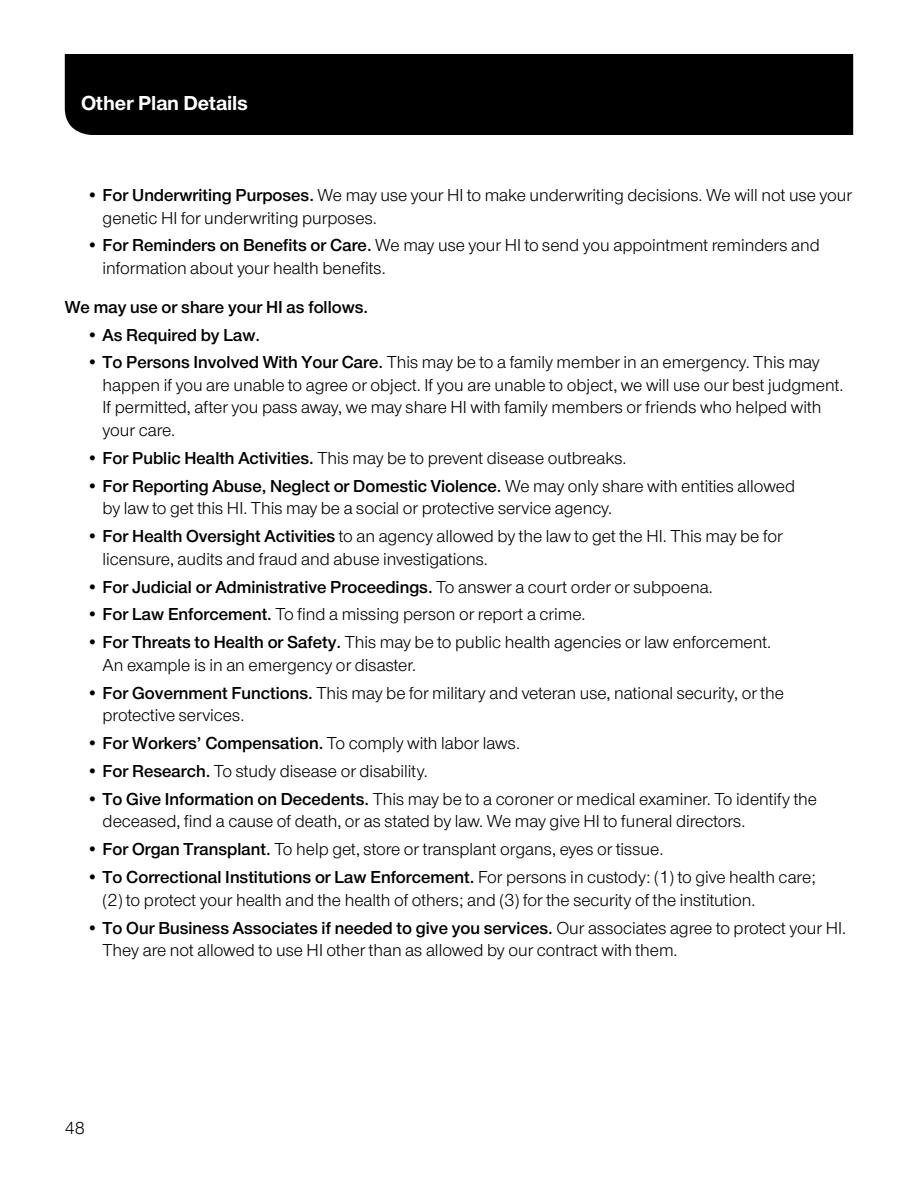
<style>
.page{position:relative;width:918px;height:1188px;background:#fff}
.page>*{position:absolute;margin:0;border:0;box-sizing:border-box;transform-origin:0 0}
.t1{font:700 21px "UHC Sans";color:#fff}
.t2{font:18px/22.5px "UHC Sans";color:#000}
.t3{font:600 18px "UHC Sans";color:#000}
.s1{font-weight:300}
.s2{font-weight:600}
.s3{font-weight:400}
</style>
<div class="page">
<div style="left:65px;top:54px;width:788px;height:81px;background:#000"></div>
<p class="t1" style="left:81px;top:88px;width:168px">Other Plan Details</p>
<p class="t2" style="left:103px;top:183px;width:751px;text-indent:-16px"><span class="s1">•</span> <span class="s2">For Underwriting Purposes.</span> We may use your HI to make underwriting decisions. We will not use your genetic HI for underwriting purposes.</p>
<p class="t2" style="left:103px;top:234px;width:719px;text-indent:-16px"><span class="s1">•</span> <span class="s2">For Reminders on Benefits or Care.</span> We may use your HI to send you appointment reminders and information about your health benefits.</p>
<h4 class="t3" style="left:65px;top:295px;width:305px">We may use or share your HI as follows.</h4>
<p class="t3" style="left:86px;top:323px;width:175px"><span class="s1">•</span> As Required by Law.</p>
<p class="t2" style="left:103px;top:351px;width:742px;text-indent:-16px"><span class="s1">•</span> <span class="s2">To Persons Involved With Your Care.</span> This may be to a family member in an emergency. This may happen if you are unable to agree or object. If you are unable to object, we will use our best judgment.<br>If permitted, after you pass away, we may share HI with family members or friends who helped with your care.</p>
<p class="t2" style="left:86px;top:446px;width:542px"><span class="s1">•</span> <span class="s2">For Public Health Activities.</span> This may be to prevent disease outbreaks.</p>
<p class="t2" style="left:103px;top:474px;width:694px;text-indent:-16px"><span class="s1">•</span> <span class="s2">For Reporting Abuse, Neglect or Domestic Violence.</span> We may only share with entities allowed by law to get this HI. This may be a social or protective service agency.</p>
<p class="t2" style="left:103px;top:524px;width:682px;text-indent:-16px"><span class="s1">•</span> <span class="s2">For Health Oversight Activities</span> to an agency allowed by the law to get the HI. This may be for licensure, audits and fraud and abuse investigations.</p>
<p class="t3" style="left:86px;top:575px;width:628px"><span class="s1">•</span> For Judicial or Administrative Proceedings. <span class="s3">To answer a court order or subpoena.</span></p>
<p class="t2" style="left:86px;top:603px;width:501px"><span class="s1">•</span> <span class="s2">For Law Enforcement.</span> To find a missing person or report a crime.</p>
<p class="t2" style="left:103px;top:630px;width:670px;text-indent:-16px"><span class="s1">•</span> <span class="s2">For Threats to Health or Safety.</span> This may be to public health agencies or law enforcement.<br>An example is in an emergency or disaster.</p>
<p class="t2" style="left:103px;top:681px;width:683px;text-indent:-16px"><span class="s1">•</span> <span class="s2">For Government Functions.</span> This may be for military and veteran use, national security, or the protective services.</p>
<p class="t3" style="left:86px;top:731px;width:435px"><span class="s1">•</span> For Workers’ Compensation. <span class="s3">To comply with labor laws.</span></p>
<p class="t2" style="left:86px;top:759px;width:343px"><span class="s1">•</span> <span class="s2">For Research.</span> To study disease or disability.</p>
<p class="t2" style="left:103px;top:787px;width:716px;text-indent:-16px"><span class="s1">•</span> <span class="s2">To Give Information on Decedents.</span> This may be to a coroner or medical examiner. To identify the deceased, find a cause of death, or as stated by law. We may give HI to funeral directors.</p>
<p class="t2" style="left:86px;top:837px;width:578px"><span class="s1">•</span> <span class="s2">For Organ Transplant.</span> To help get, store or transplant organs, eyes or tissue.</p>
<p class="t2" style="left:103px;top:865px;width:715px;text-indent:-16px"><span class="s1">•</span> <span class="s2">To Correctional Institutions or Law Enforcement.</span> For persons in custody: (1) to give health care; (2) to protect your health and the health of others; and (3) for the security of the institution.</p>
<p class="t2" style="left:103px;top:916px;width:745px;text-indent:-16px"><span class="s1">•</span> <span class="s2">To Our Business Associates if needed to give you services.</span> Our associates agree to protect your HI.<br>They are not allowed to use HI other than as allowed by our contract with them.</p>
<p class="t2" style="left:65px;top:1116px;width:22px">48</p>
</div>
